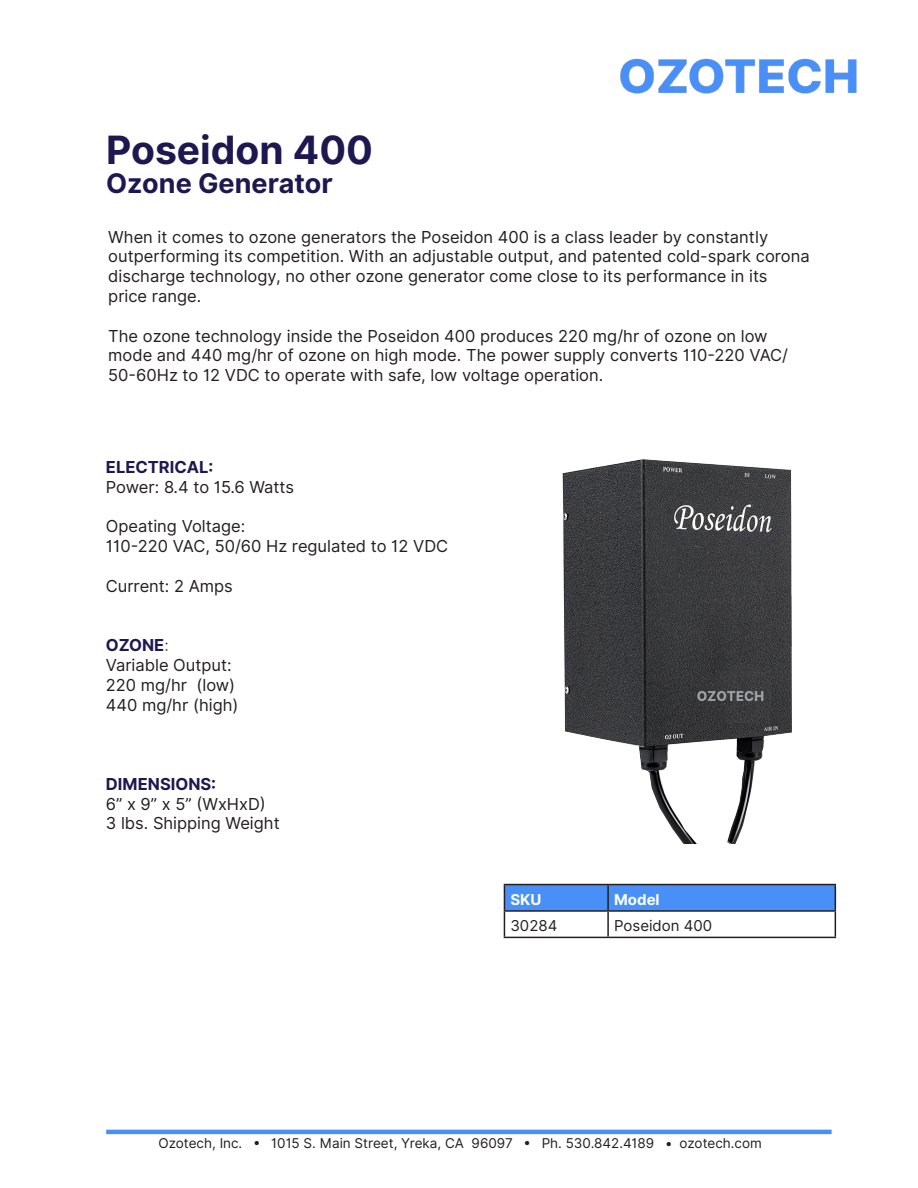
<style>
.page{position:relative;width:918px;height:1188px;background:#fff}
.page>*{position:absolute;margin:0;border:0;box-sizing:border-box;transform-origin:0 0}
.t1{font:700 39px "Inter";color:#1e1851}
.t2{font:700 27px "Inter";color:#1e1851}
.t3{font:16.5px/19.8px "Inter";color:#231f20}
.t4{font:700 16.5px "Inter";color:#1e1851}
.t5{font:15px "Inter";color:#231f20}
.t6{font:700 15px "Inter";color:#fff}
.t7{font:13.5px "Inter";color:#231f20}
.s1{font-family:"Inter Light BETA";font-weight:400}
</style>
<div class="page">
<hr style="left:106px;top:1130px;width:726px;height:4px;background:#4890f7">
<img style="left:620px;top:58px;width:237px;height:36px">
<img style="left:562px;top:460px;width:230px;height:384px">
<hr style="left:504px;top:937px;width:104px;height:1px;background:#231f20">
<hr style="left:608px;top:937px;width:228px;height:1px;background:#231f20">
<hr style="left:504px;top:884px;width:104px;height:1px;background:#231f20">
<hr style="left:608px;top:884px;width:228px;height:1px;background:#231f20">
<svg style="left:504px;top:885px;width:332px;height:52px"></svg>
<hr style="left:504px;top:910px;width:104px;height:2px;background:#231f20">
<hr style="left:608px;top:910px;width:228px;height:2px;background:#231f20">
<p class="t1" style="left:106px;top:121px;width:268px">Poseidon 400</p>
<p class="t2" style="left:106px;top:164px;width:228px">Ozone Generator</p>
<p class="t3" style="left:108px;top:227px;width:703px">When it comes to ozone generators the Poseidon 400 is a class leader by constantly outperforming its competition. With an adjustable output, and patented cold-spark corona discharge technology, no other ozone generator come close to its performance in its</p>
<p class="t3" style="left:108px;top:286px;width:95px">price range.</p>
<p class="t3" style="left:108px;top:326px;width:681px">The ozone technology inside the Poseidon 400 produces 220 mg/hr of ozone on low mode and 440 mg/hr of ozone on high mode. The power supply converts 110-220 VAC/<br>50-60Hz to 12 VDC to operate with safe, low voltage operation.</p>
<p class="t4" style="left:106px;top:455px;width:109px">ELECTRICAL:</p>
<p class="t3" style="left:106px;top:477px;width:190px">Power: 8.4 to 15.6 Watts</p>
<p class="t3" style="left:106px;top:517px;width:141px">Opeating Voltage:</p>
<p class="t3" style="left:106px;top:537px;width:344px">110-220 VAC, 50/60 Hz regulated to 12 VDC</p>
<p class="t3" style="left:106px;top:576px;width:129px">Current: 2 Amps</p>
<p class="t4" style="left:106px;top:633px;width:64px">OZONE<span class="s1">:</span></p>
<p class="t3" style="left:106px;top:655px;width:127px">Variable Output:</p>
<p class="t3" style="left:106px;top:675px;width:131px">220 mg/hr (low)</p>
<p class="t3" style="left:106px;top:695px;width:134px">440 mg/hr (high)</p>
<p class="t4" style="left:106px;top:772px;width:112px">DIMENSIONS:</p>
<p class="t3" style="left:106px;top:794px;width:161px">6” x 9” x 5” (WxHxD)</p>
<p class="t3" style="left:106px;top:814px;width:175px">3 lbs. Shipping Weight</p>
<p class="t6" style="left:510px;top:889px;width:33px">SKU</p>
<p class="t6" style="left:614px;top:889px;width:47px">Model</p>
<p class="t5" style="left:510px;top:915px;width:48px">30284</p>
<p class="t5" style="left:614px;top:915px;width:100px">Poseidon 400</p>
<p class="t7" style="left:158px;top:1134px;width:605px">Ozotech, Inc. • 1015 S. Main Street, Yreka, CA 96097 • Ph. 530.842.4189 • ozotech.com</p>
</div>
